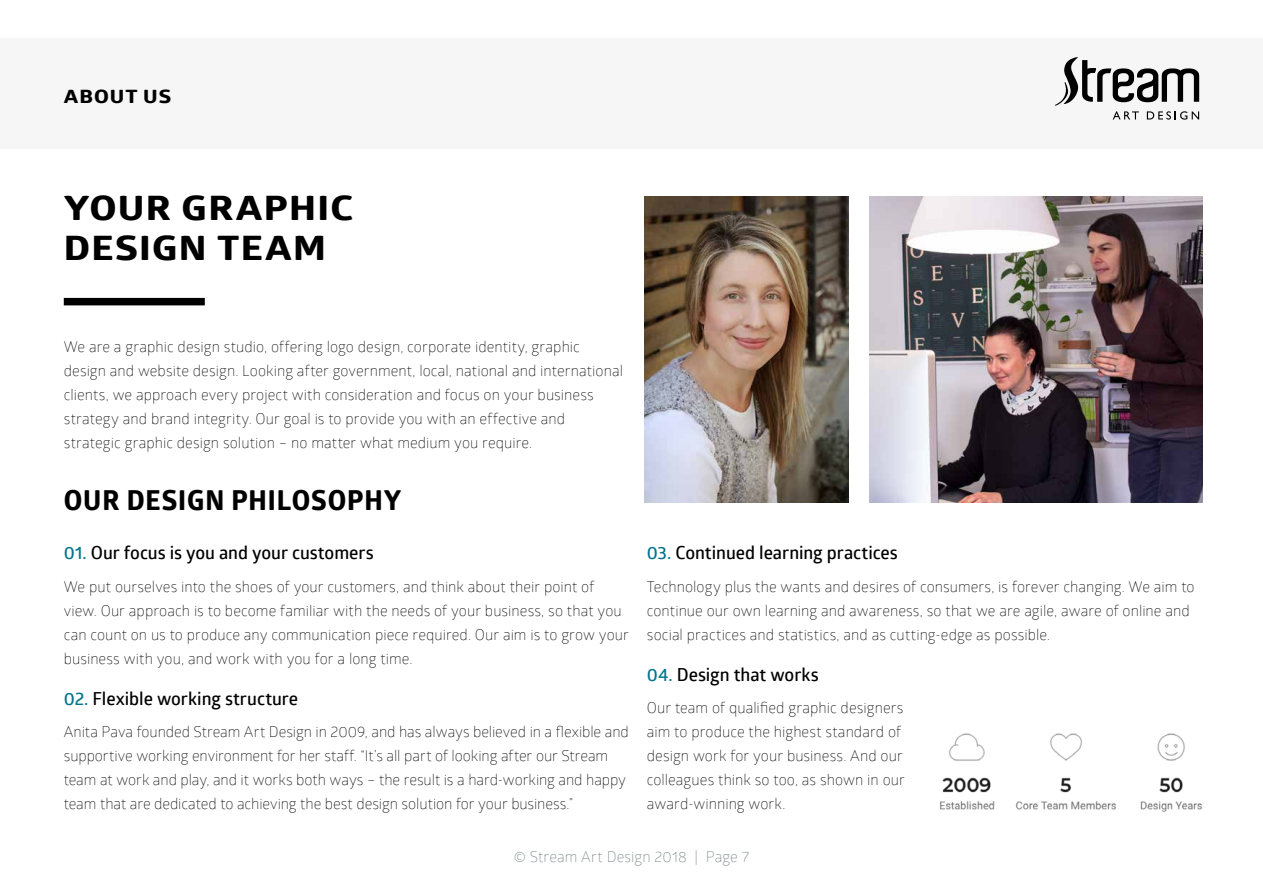
<style>
.page{position:relative;width:1263px;height:893px;background:#fff}
.page>*{position:absolute;margin:0;border:0;box-sizing:border-box;transform-origin:0 0}
.t1{font:700 33px/39.6px "Globerx";letter-spacing:.035em;color:#000;scale:1.2 1}
.t2{font:700 27px "Globerx";letter-spacing:.035em;color:#000}
.t3{font:600 18px "Glober";letter-spacing:-.005em;color:#000}
.t4{font:700 18px "Globerx";letter-spacing:.045em;color:#000;scale:1.2 1}
.t5{font:300 15px/24px "Glober";color:#000}
.t6{font:300 15px "Glober";letter-spacing:.005em;color:#6e7c7c}
.s1{color:#00758d}
</style>
<div class="page">
<div style="left:0;top:38px;width:1263px;height:111px;background:#f6f6f6"></div>
<svg style="left:1055px;top:57px;width:144px;height:63px"></svg>
<img style="left:870px;top:197px;width:333px;height:306px">
<div style="left:64px;top:298px;width:141px;height:7px;background:#000"></div>
<img style="left:644px;top:197px;width:204px;height:306px">
<img style="left:940px;top:733px;width:55px;height:77px">
<img style="left:1015px;top:733px;width:101px;height:77px">
<img style="left:1140px;top:733px;width:63px;height:79px">
<p class="t4" style="left:64px;top:83px;width:91px">ABOUT US</p>
<h1 class="t1" style="left:64px;top:188px;width:242px">YOUR GRAPHIC<br>DESIGN TEAM</h1>
<p class="t5" style="left:64px;top:334px;width:561px">We are a graphic design studio, offering logo design, corporate identity, graphic design and website design. Looking after government, local, national and international clients, we approach every project with consideration and focus on your business strategy and brand integrity. Our goal is to provide you with an effective and strategic graphic design solution – no matter what medium you require.</p>
<h2 class="t2" style="left:64px;top:481px;width:339px">OUR DESIGN PHILOSOPHY</h2>
<p class="t3" style="left:64px;top:540px;width:311px"><span class="s1">01.</span> Our focus is you and your customers</p>
<p class="t5" style="left:64px;top:574px;width:567px">We put ourselves into the shoes of your customers, and think about their point of view. Our approach is to become familiar with the needs of your business, so that you can count on us to produce any communication piece required. Our aim is to grow your business with you, and work with you for a long time.</p>
<p class="t3" style="left:64px;top:686px;width:236px"><span class="s1">02.</span> Flexible working structure</p>
<p class="t5" style="left:64px;top:719px;width:566px">Anita Pava founded Stream Art Design in 2009, and has always believed in a flexible and supportive working environment for her staff. “It’s all part of looking after our Stream team at work and play, and it works both ways – the result is a hard-working and happy team that are dedicated to achieving the best design solution for your business.”</p>
<p class="t3" style="left:647px;top:540px;width:253px"><span class="s1">03.</span> Continued learning practices</p>
<p class="t5" style="left:647px;top:574px;width:549px">Technology plus the wants and desires of consumers, is forever changing. We aim to continue our own learning and awareness, so that we are agile, aware of online and social practices and statistics, and as cutting-edge as possible.</p>
<p class="t3" style="left:647px;top:662px;width:174px"><span class="s1">04.</span> Design that works</p>
<p class="t5" style="left:647px;top:695px;width:259px">Our team of qualified graphic designers aim to produce the highest standard of design work for your business. And our colleagues think so too, as shown in our award-winning work.</p>
<p class="t6" style="left:514px;top:846px;width:237px">© Stream Art Design 2018 | Page 7</p>
</div>
